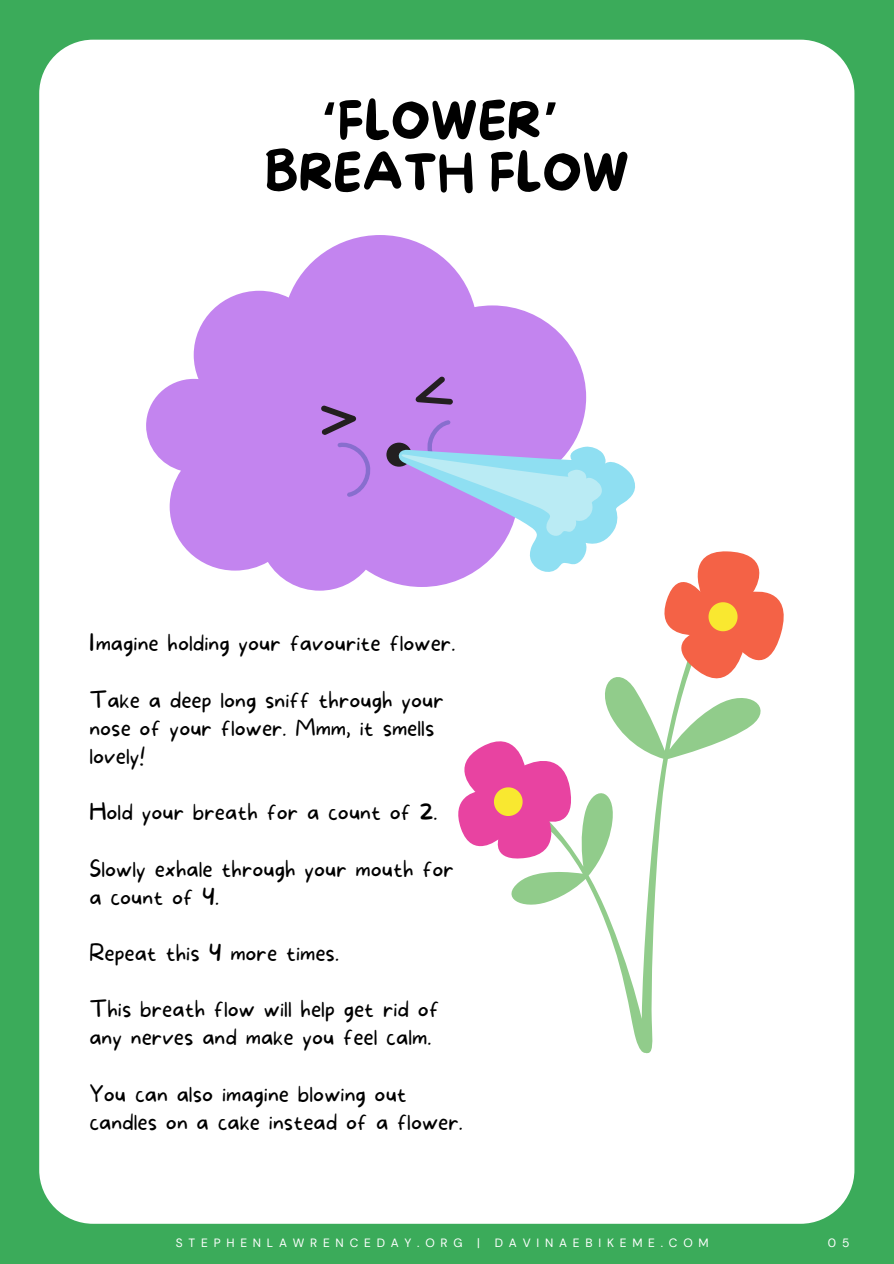
<style>
.page{position:relative;width:894px;height:1264px;background:#fff}
.page>*{position:absolute;margin:0;border:0;box-sizing:border-box;transform-origin:0 0}
.t1{font:51px/51.8px "More Sugar";color:#000;text-align:center}
.t2{font:100 22.5px/28.2px "More Sugar";color:#000}
.t3{font:12px "DM Sans";letter-spacing:.48em;color:#fff}
.s1{font-family:"Noto Sans Gurmukhi";font-weight:700}
</style>
<div class="page">
<div style="left:0;top:0;width:893px;height:1263px;background:#3bab5a"></div>
<div style="left:39px;top:40px;width:815px;height:1183px;background:#fff;border-radius:54px"></div>
<svg style="left:146px;top:235px;width:440px;height:355px;fill:#c384ef"></svg>
<div style="left:386px;top:442px;width:25px;height:24px;background:#231f20;border-radius:50%"></div>
<svg style="left:321px;top:405px;width:35px;height:30px"></svg>
<svg style="left:415px;top:376px;width:38px;height:28px"></svg>
<svg style="left:337px;top:441px;width:35px;height:56px;background:#b880e9"></svg>
<svg style="left:395px;top:420px;width:240px;height:156px"></svg>
<svg style="left:511px;top:677px;width:250px;height:377px"></svg>
<svg style="left:458px;top:727px;width:119px;height:135px"></svg>
<svg style="left:655px;top:551px;width:129px;height:143px"></svg>
<h1 class="t1" style="left:264px;top:97px;width:366px"><span class="s1">‘</span>FLOWER<span class="s1">’<br></span>BREATH FLOW</h1>
<p class="t2" style="left:89px;top:630px;width:367px">Imagine holding your favourite flower.</p>
<p class="t2" style="left:89px;top:686px;width:356px">Take a deep long sniff through your nose of your flower. Mmm, it smells lovely!</p>
<h2 class="t2" style="left:89px;top:799px;width:349px">Hold your breath for a count of 2.</h2>
<h2 class="t2" style="left:89px;top:855px;width:366px">Slowly exhale through your mouth for a count of 4.</h2>
<h2 class="t2" style="left:89px;top:939px;width:251px">Repeat this 4 more times.</h2>
<h2 class="t2" style="left:89px;top:995px;width:351px">This breath flow will help get rid of any nerves and make you feel calm.</h2>
<h2 class="t2" style="left:89px;top:1080px;width:375px">You can also imagine blowing out candles on a cake instead of a flower.</h2>
<h2 class="t3" style="left:176px;top:1234px;width:534px">STEPHENLAWRENCEDAY.ORG | DAVINAEBIKEME.COM</h2>
<h2 class="t3" style="left:827px;top:1234px;width:23px">0 5</h2>
</div>
